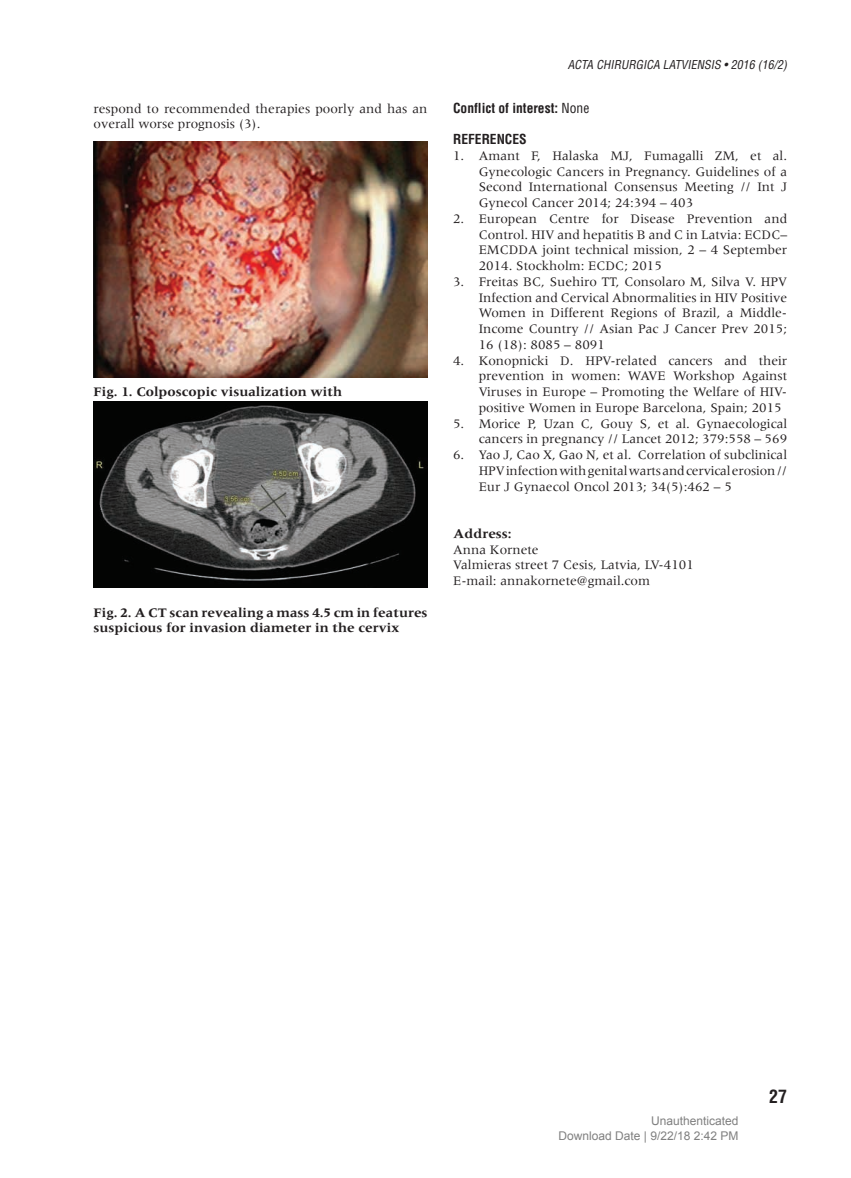
<style>
.page{position:relative;width:851px;height:1178px;background:#fff}
.page>*{position:absolute;margin:0;border:0;box-sizing:border-box;transform-origin:0 0}
.t1{font:700 condensed 18px "Helvetica CE";color:#231f20}
.t2{font:13.5px/15.8px "Meridien CE";color:#231f20;text-align:justify}
.t3{font:700 13.5px/15.8px "Meridien CE";color:#231f20}
.t4{font:700 condensed 13.5px "Helvetica CE";color:#231f20}
.t5{font:12px/15px "Arial";color:#808080;text-align:right}
.t6{font:italic condensed 12px "Helvetica CE";color:#231f20}
.s1{font-weight:400}
</style>
<div class="page">
<img style="left:94px;top:141px;width:333px;height:236px">
<img style="left:94px;top:402px;width:333px;height:185px">
<p class="t2" style="left:94px;top:101px;width:335px">respond to recommended therapies poorly and has an overall worse prognosis (3).</p>
<p class="t3" style="left:94px;top:385px;width:250px">Fig. 1. Colposcopic visualization with</p>
<p class="t3" style="left:94px;top:605px;width:335px">Fig. 2. A CT scan revealing a mass 4.5 cm in features suspicious for invasion diameter in the cervix</p>
<p class="t6" style="left:568px;top:59px;width:223px">ACTA CHIRURGICA LATVIENSIS • 2016 (16/2)</p>
<p class="t4" style="left:453px;top:102px;width:138px">Conflict of interest: <span class="s1">None</span></p>
<p class="t4" style="left:453px;top:133px;width:75px">REFERENCES</p>
<p class="t2" style="left:478px;top:149px;width:310px;text-indent:-26px">1. Amant F, Halaska MJ, Fumagalli ZM, et al.<br>Gynecologic Cancers in Pregnancy. Guidelines of a Second International Consensus Meeting // Int J Gynecol Cancer 2014; 24:394 – 403</p>
<p class="t2" style="left:478px;top:212px;width:310px;text-indent:-26px">2. European Centre for Disease Prevention and Control. HIV and hepatitis B and C in Latvia: ECDC– EMCDDA joint technical mission, 2 – 4 September 2014. Stockholm: ECDC; 2015</p>
<p class="t2" style="left:478px;top:275px;width:310px;text-indent:-26px">3. Freitas BC, Suehiro TT, Consolaro M, Silva V. HPV Infection and Cervical Abnormalities in HIV Positive Women in Different Regions of Brazil, a Middle-Income Country // Asian Pac J Cancer Prev 2015; 16 (18): 8085 – 8091</p>
<p class="t2" style="left:478px;top:353px;width:310px;text-indent:-26px">4. Konopnicki D. HPV-related cancers and their prevention in women: WAVE Workshop Against Viruses in Europe – Promoting the Welfare of HIV&shy;positive Women in Europe Barcelona, Spain; 2015</p>
<p class="t2" style="left:453px;top:416px;width:335px;text-align:right">5. Morice P, Uzan C, Gouy S, et al. Gynaecological cancers in pregnancy // Lancet 2012; 379:558 – 569</p>
<p class="t2" style="left:478px;top:448px;width:310px;text-indent:-26px">6. Yao J, Cao X, Gao N, et al. Correlation of subclinical HPV infection with genital warts and cervical erosion // Eur J Gynaecol Oncol 2013; 34(5):462 – 5</p>
<p class="t3" style="left:453px;top:526px;width:60px">Address:</p>
<p class="t2" style="left:453px;top:542px;width:242px;text-align:left">Anna Kornete<br>Valmieras street 7 Cesis, Latvia, LV-4101<br>E-mail: annakornete@gmail.com</p>
<p class="t5" style="left:558px;top:1115px;width:181px">Unauthenticated<br>Download Date | 9/22/18 2:42 PM</p>
<h1 class="t1" style="left:769px;top:1088px;width:19px">27</h1>
</div>
